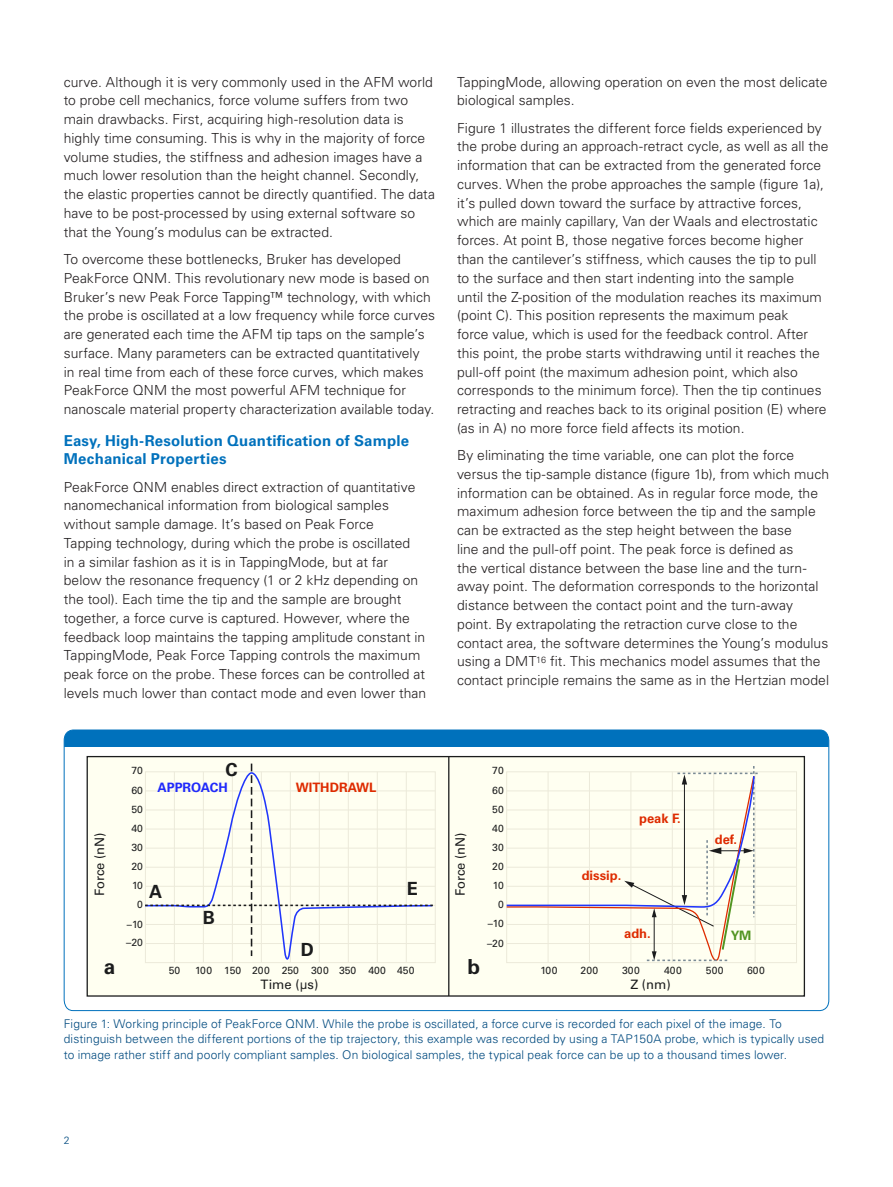
<style>
.page{position:relative;width:893px;height:1187px;background:#fff}
.page>*{position:absolute;margin:0;border:0;box-sizing:border-box;transform-origin:0 0}
.t1{font:700 20.7px "Univers LT Std";color:#1b1c1d}
.t2{font:700 18.15px "Univers LT Std";color:#1b1c1d}
.application_subhead{font:700 15px/18.8px "Univers LT Std";letter-spacing:.015em;color:#0071bc}
.application_body{font:300 13.8px/18.8px "Univers LT Std";color:#231f20}
.t3{font:12.9px "Univers LT Std";color:#1b1c1d}
.t4{font:700 12.9px "Univers LT Std";color:#de2b00}
.t5{font:700 12.9px "Univers LT Std";color:#202afb}
.t6{font:700 12.9px "Univers LT Std";color:#519422}
.application_legend{font:300 12px/15.8px "Univers LT Std";letter-spacing:.01em;color:#004a7f}
.application_legend-2{font:300 10.5px "Univers LT Std";color:#004a7f}
.t7{font:10.35px/19.2px "Univers LT Std";color:#1b1c1d;text-align:center}
</style>
<div class="page">
<svg style="left:63px;top:729px;width:767px;height:282px"></svg>
<svg style="left:86px;top:755px;width:720px;height:242px"></svg>
<hr style="left:448px;top:756px;width:1px;height:239px;background:#1b1c1d">
<hr style="left:145px;top:790px;width:290px;height:1px;background:#eceada">
<hr style="left:145px;top:809px;width:290px;height:1px;background:#eceada">
<hr style="left:145px;top:828px;width:290px;height:1px;background:#eceada">
<hr style="left:145px;top:847px;width:290px;height:1px;background:#eceada">
<hr style="left:145px;top:866px;width:290px;height:1px;background:#eceada">
<hr style="left:145px;top:885px;width:290px;height:1px;background:#eceada">
<hr style="left:145px;top:904px;width:290px;height:1px;background:#eceada">
<hr style="left:145px;top:923px;width:290px;height:1px;background:#eceada">
<hr style="left:145px;top:943px;width:290px;height:1px;background:#eceada">
<hr style="left:507px;top:790px;width:289px;height:1px;background:#eceada">
<hr style="left:507px;top:809px;width:289px;height:1px;background:#eceada">
<hr style="left:507px;top:828px;width:289px;height:1px;background:#eceada">
<hr style="left:507px;top:847px;width:289px;height:1px;background:#eceada">
<hr style="left:507px;top:866px;width:289px;height:1px;background:#eceada">
<hr style="left:507px;top:885px;width:289px;height:1px;background:#eceada">
<hr style="left:507px;top:904px;width:289px;height:1px;background:#eceada">
<hr style="left:507px;top:923px;width:289px;height:1px;background:#eceada">
<hr style="left:507px;top:943px;width:289px;height:1px;background:#eceada">
<div style="left:144px;top:771px;width:290px;height:191px;background:#fffff1"></div>
<svg style="left:145px;top:763px;width:289px;height:192px"></svg>
<svg style="left:505px;top:961px;width:250px;height:4px"></svg>
<svg style="left:505px;top:766px;width:253px;height:195px"></svg>
<p class="application_body" style="left:64px;top:72px;width:373px">curve. Although it is very commonly used in the AFM world to probe cell mechanics, force volume suffers from two main drawbacks. First, acquiring high-resolution data is highly time consuming. This is why in the majority of force volume studies, the stiffness and adhesion images have a much lower resolution than the height channel. Secondly, the elastic properties cannot be directly quantified. The data have to be post-processed by using external software so that the Young’s modulus can be extracted.</p>
<p class="application_body" style="left:64px;top:250px;width:373px">To overcome these bottlenecks, Bruker has developed PeakForce QNM. This revolutionary new mode is based on Bruker’s new Peak Force Tapping™ technology, with which the probe is oscillated at a low frequency while force curves are generated each time the AFM tip taps on the sample’s surface. Many parameters can be extracted quantitatively<br>in real time from each of these force curves, which makes PeakForce QNM the most powerful AFM technique for nanoscale material property characterization available today.</p>
<p class="application_subhead" style="left:64px;top:431px;width:347px">Easy, High-Resolution Quantification of Sample<br>Mechanical Properties</p>
<p class="application_body" style="left:64px;top:477px;width:364px">PeakForce QNM enables direct extraction of quantitative nanomechanical information from biological samples without sample damage. It’s based on Peak Force<br>Tapping technology, during which the probe is oscillated<br>in a similar fashion as it is in TappingMode, but at far below the resonance frequency (1 or 2 kHz depending on the tool). Each time the tip and the sample are brought together, a force curve is captured. However, where the feedback loop maintains the tapping amplitude constant in TappingMode, Peak Force Tapping controls the maximum peak force on the probe. These forces can be controlled at levels much lower than contact mode and even lower than</p>
<p class="application_body" style="left:457px;top:72px;width:372px">TappingMode, allowing operation on even the most delicate biological samples.</p>
<p class="application_body" style="left:457px;top:118px;width:373px">Figure 1 illustrates the different force fields experienced by the probe during an approach-retract cycle, as well as all the information that can be extracted from the generated force curves. When the probe approaches the sample (figure 1a), it’s pulled down toward the surface by attractive forces, which are mainly capillary, Van der Waals and electrostatic forces. At point B, those negative forces become higher than the cantilever’s stiffness, which causes the tip to pull to the surface and then start indenting into the sample<br>until the Z-position of the modulation reaches its maximum (point C). This position represents the maximum peak<br>force value, which is used for the feedback control. After this point, the probe starts withdrawing until it reaches the pull-off point (the maximum adhesion point, which also corresponds to the minimum force). Then the tip continues retracting and reaches back to its original position (E) where (as in A) no more force field affects its motion.</p>
<p class="application_body" style="left:457px;top:446px;width:374px">By eliminating the time variable, one can plot the force versus the tip-sample distance (figure 1b), from which much information can be obtained. As in regular force mode, the maximum adhesion force between the tip and the sample can be extracted as the step height between the base<br>line and the pull-off point. The peak force is defined as<br>the vertical distance between the base line and the turn&shy;away point. The deformation corresponds to the horizontal distance between the contact point and the turn-away point. By extrapolating the retraction curve close to the contact area, the software determines the Young’s modulus using a DMT<sup>16</sup> fit. This mechanics model assumes that the contact principle remains the same as in the Hertzian model</p>
<p class="t2" style="left:225px;top:759px;width:14px">C</p>
<p class="t5" style="left:157px;top:780px;width:72px">APPROACH</p>
<p class="t4" style="left:296px;top:780px;width:82px">WITHDRAWL</p>
<p class="t7" style="left:131px;top:761px;width:13px">70</p>
<p class="t7" style="left:131px;top:780px;width:13px">60<br>50<br>40<br>30<br>20<br>10<br>0</p>
<p class="t3" style="left:92px;top:896px;width:65px;rotate:-90deg">Force (nN)</p>
<p class="t3" style="left:453px;top:896px;width:65px;rotate:-90deg">Force (nN)</p>
<p class="t2" style="left:407px;top:878px;width:13px">E</p>
<p class="t2" style="left:149px;top:880px;width:15px">A</p>
<p class="t7" style="left:126px;top:915px;width:18px;line-height:17.7px;text-align:left">–10 –20</p>
<p class="t2" style="left:203px;top:906px;width:14px">B</p>
<p class="t2" style="left:301px;top:938px;width:15px">D</p>
<p class="t7" style="left:492px;top:761px;width:13px">70</p>
<p class="t7" style="left:487px;top:780px;width:18px;text-align:right">60<br>50<br>40<br>30<br>20<br>10<br>0 –10 –20</p>
<p class="t4" style="left:582px;top:868px;width:41px">dissip.</p>
<p class="t4" style="left:639px;top:810px;width:43px">peak F.</p>
<p class="t4" style="left:624px;top:925px;width:28px">adh.</p>
<p class="t1" style="left:104px;top:954px;width:13px">a</p>
<p class="t1" style="left:468px;top:954px;width:14px">b</p>
<p class="t7" style="left:169px;top:960px;width:13px">50</p>
<p class="t7" style="left:195px;top:960px;width:135px">100 150 200 250 300</p>
<p class="t7" style="left:368px;top:960px;width:19px">400</p>
<p class="t3" style="left:261px;top:976px;width:59px">Time (µs)</p>
<p class="t7" style="left:339px;top:960px;width:19px">350</p>
<p class="t7" style="left:397px;top:960px;width:19px">450</p>
<p class="t7" style="left:540px;top:960px;width:19px">100</p>
<p class="t7" style="left:581px;top:960px;width:19px">200</p>
<p class="t7" style="left:622px;top:960px;width:19px">300</p>
<p class="t7" style="left:664px;top:960px;width:19px">400</p>
<p class="t3" style="left:630px;top:976px;width:42px">Z (nm)</p>
<p class="t4" style="left:715px;top:832px;width:24px">def.</p>
<p class="t6" style="left:731px;top:927px;width:22px">YM</p>
<p class="t7" style="left:706px;top:960px;width:19px">500</p>
<p class="t7" style="left:747px;top:960px;width:19px">600</p>
<p class="application_legend" style="left:64px;top:1015px;width:762px">Figure 1: Working principle of PeakForce QNM. While the probe is oscillated, a force curve is recorded for each pixel of the image. To distinguish between the different portions of the tip trajectory, this example was recorded by using a TAP150A probe, which is typically used to image rather stiff and poorly compliant samples. On biological samples, the typical peak force can be up to a thousand times lower.</p>
<p class="application_legend-2" style="left:64px;top:1133px;width:7px">2</p>
</div>
